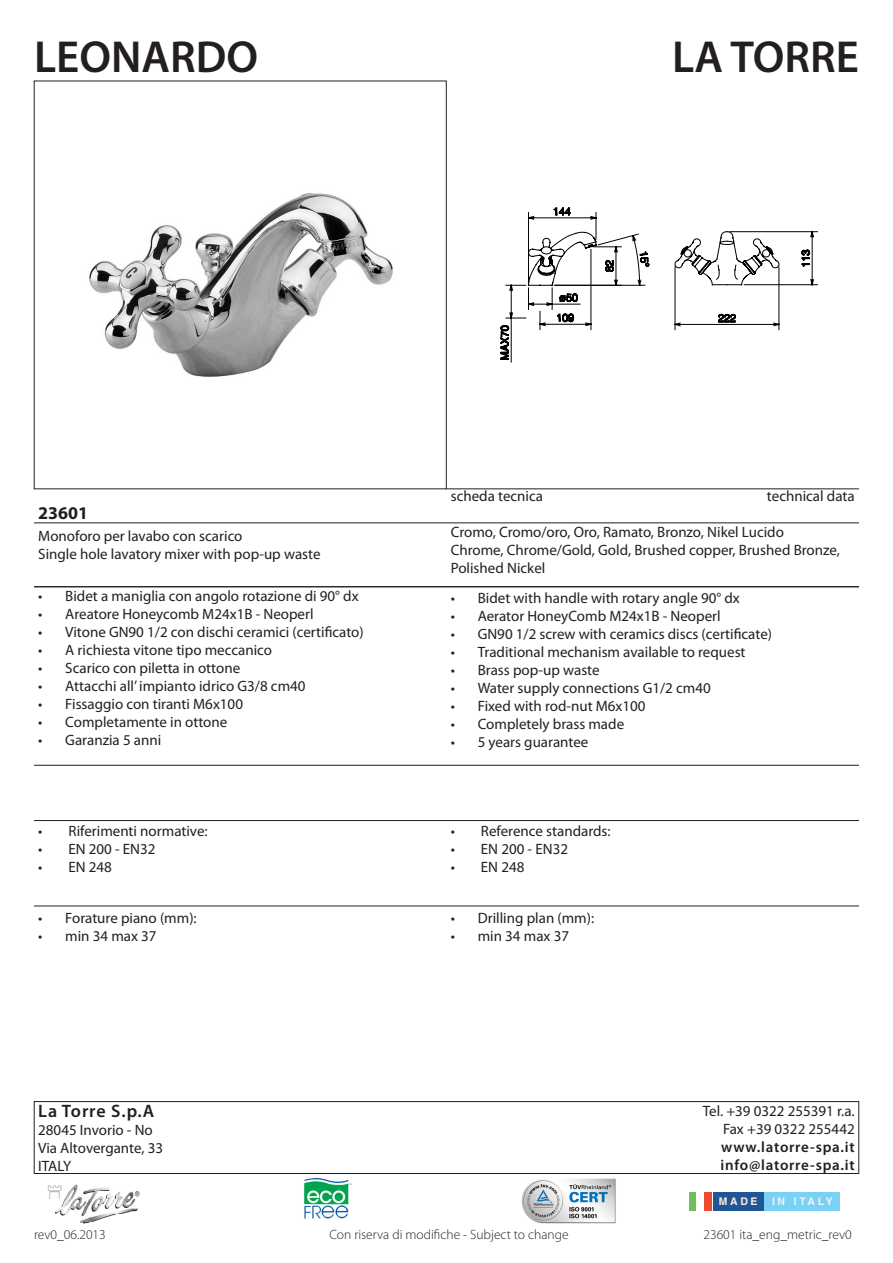
<style>
.page{position:relative;width:893px;height:1263px;background:#fff}
.page>*{position:absolute;margin:0;border:0;box-sizing:border-box;transform-origin:0 0}
.t1{font:600 45px "Myriad Pro";color:#231f20}
.t2{font:600 18px "Myriad Pro";letter-spacing:.05em;color:#231f20}
.t3{font:700 18px "Myriad Pro";color:#231f20}
.t4{font:15px "Myriad Pro";color:#231f20}
.t5{font:600 15px "Myriad Pro";letter-spacing:.05em;color:#231f20}
.t6{font:300 13.5px "Myriad Pro";color:#231f20}
.t7{font:700 10.5px "Helvetica";letter-spacing:.25em;color:#f2f3f4}
.t8{font:700 10.5px "Helvetica";color:#feeddb}
</style>
<div class="page">
<div style="left:34px;top:1101px;width:825px;height:73px;border:1px solid #231f20"></div>
<img style="left:47px;top:1184px;width:93px;height:40px">
<hr style="left:34px;top:586px;width:825px;height:1px;background:#231f20">
<hr style="left:34px;top:523px;width:825px;height:1px;background:#231f20">
<hr style="left:34px;top:820px;width:825px;height:1px;background:#231f20">
<hr style="left:34px;top:906px;width:825px;height:1px;background:#231f20">
<hr style="left:34px;top:765px;width:825px;height:1px;background:#231f20">
<hr style="left:34px;top:587px;width:825px;height:1px;background:#231f20">
<div style="left:713px;top:1192px;width:52px;height:18px;background:#205696"></div>
<div style="left:765px;top:1192px;width:75px;height:18px;background:#79d2f6"></div>
<div style="left:689px;top:1192px;width:8px;height:18px;background:#6ebf59"></div>
<div style="left:704px;top:1192px;width:8px;height:18px;background:#ef4b33"></div>
<img style="left:521px;top:1178px;width:95px;height:45px">
<img style="left:304px;top:1178px;width:48px;height:41px">
<hr style="left:446px;top:489px;width:413px;height:1px;background:#231f20">
<img style="left:89px;top:193px;width:304px;height:184px">
<svg style="left:500px;top:207px;width:318px;height:155px"></svg>
<p class="t1" style="left:34px;top:28px;width:226px">LEONARDO</p>
<p class="t1" style="left:672px;top:28px;width:188px">LA TORRE</p>
<p class="t3" style="left:38px;top:501px;width:51px">23601</p>
<p class="t4" style="left:38px;top:526px;width:206px">Monoforo per lavabo con scarico</p>
<p class="t4" style="left:38px;top:544px;width:284px">Single hole lavatory mixer with pop-up waste</p>
<p class="t4" style="left:38px;top:586px;width:322px">• Bidet a maniglia con angolo rotazione di 90° dx</p>
<p class="t4" style="left:38px;top:604px;width:277px">• Areatore Honeycomb M24x1B - Neoperl</p>
<p class="t4" style="left:38px;top:622px;width:327px">• Vitone GN90 1/2 con dischi ceramici (certificato)</p>
<p class="t4" style="left:38px;top:640px;width:235px">• A richiesta vitone tipo meccanico</p>
<p class="t4" style="left:38px;top:658px;width:203px">• Scarico con piletta in ottone</p>
<p class="t4" style="left:38px;top:676px;width:269px">• Attacchi all’ impianto idrico G3/8 cm40</p>
<p class="t4" style="left:38px;top:694px;width:206px">• Fissaggio con tiranti M6x100</p>
<p class="t4" style="left:38px;top:712px;width:191px">• Completamente in ottone</p>
<p class="t4" style="left:38px;top:730px;width:125px">• Garanzia 5 anni</p>
<p class="t4" style="left:38px;top:822px;width:171px">• Riferimenti normative:</p>
<p class="t4" style="left:38px;top:840px;width:119px">• EN 200 - EN32</p>
<p class="t4" style="left:38px;top:858px;width:75px">• EN 248</p>
<p class="t4" style="left:38px;top:909px;width:160px">• Forature piano (mm):</p>
<p class="t4" style="left:38px;top:927px;width:120px">• min 34 max 37</p>
<p class="t2" style="left:38px;top:1100px;width:117px">La Torre S.p.A</p>
<p class="t4" style="left:38px;top:1121px;width:116px">28045 Invorio - No</p>
<p class="t4" style="left:38px;top:1139px;width:126px">Via Altovergante, 33</p>
<p class="t4" style="left:38px;top:1157px;width:35px">ITALY</p>
<p class="t4" style="left:451px;top:487px;width:94px">scheda tecnica</p>
<p class="t4" style="left:767px;top:487px;width:89px">technical data</p>
<p class="t4" style="left:451px;top:523px;width:335px">Cromo, Cromo/oro, Oro, Ramato, Bronzo, Nikel Lucido</p>
<p class="t4" style="left:451px;top:541px;width:391px">Chrome, Chrome/Gold, Gold, Brushed copper, Brushed Bronze,</p>
<p class="t4" style="left:451px;top:559px;width:96px">Polished Nickel</p>
<p class="t4" style="left:451px;top:589px;width:291px">• Bidet with handle with rotary angle 90° dx</p>
<p class="t4" style="left:451px;top:607px;width:271px">• Aerator HoneyComb M24x1B - Neoperl</p>
<p class="t4" style="left:451px;top:625px;width:323px">• GN90 1/2 screw with ceramics discs (certificate)</p>
<p class="t4" style="left:451px;top:643px;width:296px">• Traditional mechanism available to request</p>
<p class="t4" style="left:451px;top:661px;width:150px">• Brass pop-up waste</p>
<p class="t4" style="left:451px;top:679px;width:262px">• Water supply connections G1/2 cm40</p>
<p class="t4" style="left:451px;top:697px;width:196px">• Fixed with rod-nut M6x100</p>
<p class="t4" style="left:451px;top:715px;width:175px">• Completely brass made</p>
<p class="t4" style="left:451px;top:733px;width:139px">• 5 years guarantee</p>
<p class="t4" style="left:451px;top:822px;width:161px">• Reference standards:</p>
<p class="t4" style="left:451px;top:840px;width:119px">• EN 200 - EN32</p>
<p class="t4" style="left:451px;top:858px;width:75px">• EN 248</p>
<p class="t4" style="left:451px;top:909px;width:145px">• Drilling plan (mm):</p>
<p class="t4" style="left:451px;top:927px;width:120px">• min 34 max 37</p>
<p class="t4" style="left:703px;top:1102px;width:153px">Tel. +39 0322 255391 r.a.</p>
<p class="t4" style="left:723px;top:1120px;width:133px">Fax +39 0322 255442</p>
<p class="t5" style="left:721px;top:1137px;width:135px">www.latorre-spa.it</p>
<p class="t5" style="left:721px;top:1155px;width:136px">info@latorre-spa.it</p>
<p class="t8" style="left:719px;top:1195px;width:40px">MADE</p>
<p class="t7" style="left:772px;top:1195px;width:62px">IN ITALY</p>
<p class="t6" style="left:34px;top:1226px;width:73px">rev0_06.2013</p>
<p class="t6" style="left:329px;top:1226px;width:241px">Con riserva di modifiche - Subject to change</p>
<p class="t6" style="left:703px;top:1226px;width:150px">23601 ita_eng_metric_rev0</p>
</div>
